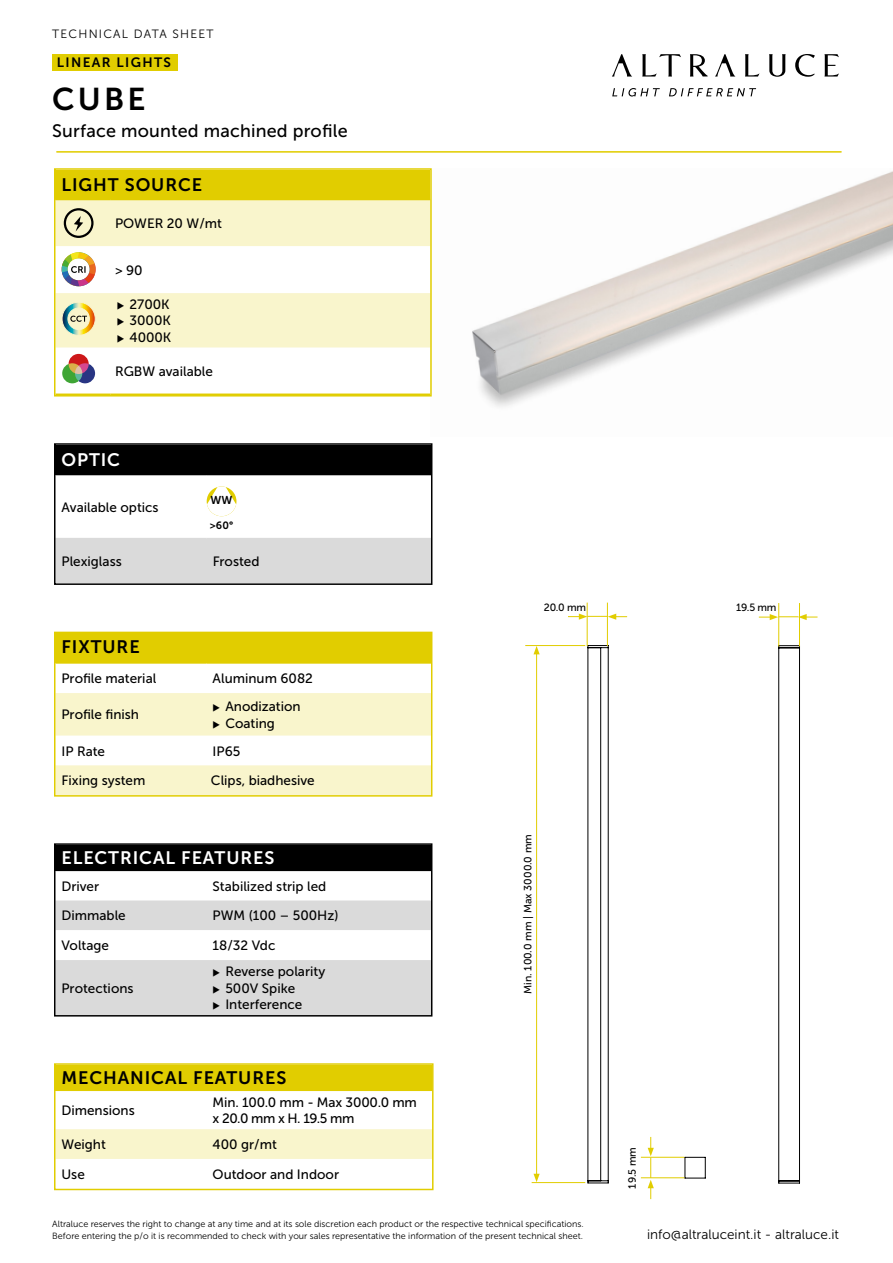
<style>
.page{position:relative;width:893px;height:1263px;background:#fff}
.page>*{position:absolute;margin:0;border:0;box-sizing:border-box;transform-origin:0 0}
.t1{font:31.35px "Museo Sans 700";color:#000}
.t2{font:18px "Museo Sans 700";letter-spacing:.05em;color:#000}
.t3{font:18px "Museo Sans 500";letter-spacing:.01em;color:#000}
.t4{font:18px "Museo Sans 700";letter-spacing:.05em;color:#fff}
.t5{font:13.5px "Museo Sans 500";color:#000}
.t6{font:13.5px "Museo Sans 300";color:#000}
.t7{font:13.5px "Museo Sans 700";letter-spacing:.1em;color:#000}
.t8{font:12px "Museo Sans 300";letter-spacing:.1em;color:#000}
.t9{font:11.4px "Museo Sans 700";color:#000}
.t10{font:10.5px "Museo Sans 500";color:#000}
.t11{font:10.5px "Museo Sans 700";color:#000}
.t12{font:9px "Museo Sans 300";color:#000}
</style>
<div class="page">
<img style="left:431px;top:171px;width:462px;height:236px">
<hr style="left:56px;top:151px;width:785px;height:2px;background:#e1cd00">
<div style="left:52px;top:54px;width:126px;height:16px;background:#e1cd00"></div>
<div style="left:56px;top:845px;width:375px;height:25px;background:#000"></div>
<hr style="left:56px;top:869px;width:151px;height:2px;background:#000">
<hr style="left:207px;top:869px;width:224px;height:2px;background:#000">
<div style="left:54px;top:843px;width:378px;height:173px;border:2px solid #000"></div>
<div style="left:56px;top:1065px;width:376px;height:25px;background:#e1cd00"></div>
<div style="left:57px;top:1129px;width:374px;height:30px;background:#f9f5cc"></div>
<hr style="left:56px;top:1089px;width:151px;height:2px;background:#e1cd00">
<hr style="left:207px;top:1089px;width:225px;height:2px;background:#e1cd00">
<div style="left:54px;top:1063px;width:380px;height:127px;border:2px solid #e1cd00"></div>
<svg style="left:690px;top:54px;width:18px;height:23px"></svg>
<svg style="left:642px;top:54px;width:39px;height:23px"></svg>
<svg style="left:612px;top:54px;width:20px;height:23px"></svg>
<svg style="left:745px;top:54px;width:14px;height:23px"></svg>
<svg style="left:795px;top:54px;width:20px;height:23px"></svg>
<svg style="left:824px;top:54px;width:15px;height:23px"></svg>
<svg style="left:715px;top:54px;width:20px;height:23px"></svg>
<svg style="left:769px;top:54px;width:17px;height:23px"></svg>
<svg style="left:612px;top:88px;width:144px;height:9px"></svg>
<div style="left:56px;top:170px;width:374px;height:29px;background:#e1cd00"></div>
<div style="left:57px;top:200px;width:372px;height:147px;background:#f9f5cc"></div>
<hr style="left:56px;top:199px;width:55px;height:1px;background:#e1cd00">
<hr style="left:111px;top:199px;width:319px;height:1px;background:#e1cd00">
<div style="left:54px;top:168px;width:378px;height:228px;border:2px solid #e1cd00"></div>
<svg style="left:56px;top:246px;width:374px;height:47px"></svg>
<svg style="left:61px;top:301px;width:35px;height:35px"></svg>
<div style="left:64px;top:208px;width:30px;height:30px;border:2px solid #000;border-radius:50%"></div>
<svg style="left:74px;top:216px;width:9px;height:16px"></svg>
<div style="left:69px;top:354px;width:20px;height:20px;background:#cd1719;border-radius:50%"></div>
<svg style="left:75px;top:363px;width:20px;height:20px"></svg>
<svg style="left:62px;top:363px;width:20px;height:20px"></svg>
<div style="left:56px;top:445px;width:375px;height:29px;background:#000"></div>
<div style="left:57px;top:539px;width:372px;height:43px;background:#dadada"></div>
<hr style="left:56px;top:538px;width:151px;height:1px;background:#dadada">
<hr style="left:207px;top:538px;width:224px;height:1px;background:#dadada">
<hr style="left:56px;top:474px;width:151px;height:1px;background:#000">
<hr style="left:207px;top:474px;width:224px;height:1px;background:#000">
<div style="left:54px;top:443px;width:378px;height:142px;border:2px solid #000"></div>
<svg style="left:207px;top:486px;width:29px;height:30px"></svg>
<div style="left:56px;top:633px;width:375px;height:30px;background:#e1cd00"></div>
<hr style="left:56px;top:662px;width:151px;height:2px;background:#e1cd00">
<hr style="left:207px;top:662px;width:224px;height:2px;background:#e1cd00">
<div style="left:54px;top:632px;width:378px;height:165px;border:2px solid #e1cd00"></div>
<hr style="left:778px;top:648px;width:1px;height:533px;background:#000">
<svg style="left:778px;top:645px;width:22px;height:3px"></svg>
<hr style="left:799px;top:648px;width:1px;height:533px;background:#000">
<svg style="left:778px;top:1180px;width:22px;height:4px"></svg>
<hr style="left:799px;top:603px;width:1px;height:43px;background:#e1cd00">
<hr style="left:778px;top:603px;width:1px;height:43px;background:#e1cd00">
<svg style="left:685px;top:1157px;width:21px;height:22px"></svg>
<hr style="left:641px;top:1177px;width:43px;height:1px;background:#e1cd00">
<hr style="left:641px;top:1157px;width:43px;height:1px;background:#e1cd00">
<svg style="left:648px;top:1137px;width:6px;height:61px"></svg>
<hr style="left:532px;top:1182px;width:53px;height:1px;background:#e1cd00">
<hr style="left:526px;top:645px;width:59px;height:1px;background:#e1cd00">
<hr style="left:536px;top:652px;width:1px;height:524px;background:#e1cd00">
<svg style="left:533px;top:646px;width:7px;height:8px"></svg>
<svg style="left:533px;top:1174px;width:7px;height:8px"></svg>
<svg style="left:588px;top:645px;width:21px;height:3px"></svg>
<hr style="left:588px;top:648px;width:1px;height:533px;background:#000">
<hr style="left:600px;top:648px;width:1px;height:533px;background:#000">
<svg style="left:588px;top:1180px;width:21px;height:4px"></svg>
<hr style="left:608px;top:648px;width:1px;height:533px;background:#000">
<hr style="left:607px;top:603px;width:1px;height:42px;background:#e1cd00">
<hr style="left:587px;top:603px;width:1px;height:42px;background:#e1cd00">
<svg style="left:568px;top:613px;width:59px;height:7px"></svg>
<svg style="left:759px;top:614px;width:58px;height:6px"></svg>
<svg style="left:56px;top:900px;width:375px;height:115px"></svg>
<svg style="left:117px;top:302px;width:7px;height:8px"></svg>
<svg style="left:117px;top:318px;width:7px;height:8px"></svg>
<svg style="left:117px;top:334px;width:7px;height:8px"></svg>
<svg style="left:56px;top:693px;width:375px;height:102px"></svg>
<p class="t8" style="left:52px;top:28px;width:163px">TECHNICAL DATA SHEET</p>
<p class="t7" style="left:57px;top:55px;width:116px">LINEAR LIGHTS</p>
<p class="t1" style="left:52px;top:81px;width:95px">CUBE</p>
<p class="t3" style="left:52px;top:121px;width:297px">Surface mounted machined profile</p>
<p class="t2" style="left:62px;top:175px;width:142px">LIGHT SOURCE</p>
<p class="t5" style="left:115px;top:216px;width:108px">POWER 20 W/mt</p>
<p class="t5" style="left:115px;top:263px;width:29px">&gt; 90</p>
<p class="t5" style="left:129px;top:297px;width:42px">2700K</p>
<p class="t5" style="left:129px;top:313px;width:43px">3000K</p>
<p class="t5" style="left:129px;top:329px;width:43px">4000K</p>
<p class="t5" style="left:115px;top:364px;width:99px">RGBW available</p>
<p class="t4" style="left:62px;top:450px;width:60px">OPTIC</p>
<p class="t5" style="left:62px;top:500px;width:99px">Available optics</p>
<p class="t9" style="left:211px;top:493px;width:23px">WW</p>
<p class="t11" style="left:210px;top:519px;width:25px">&gt;60°</p>
<p class="t5" style="left:62px;top:554px;width:62px">Plexiglass</p>
<p class="t5" style="left:213px;top:554px;width:48px">Frosted</p>
<p class="t2" style="left:62px;top:636px;width:80px">FIXTURE</p>
<p class="t5" style="left:61px;top:671px;width:96px">Profile material</p>
<p class="t5" style="left:213px;top:671px;width:102px">Aluminum 6082</p>
<p class="t5" style="left:61px;top:707px;width:79px">Profile finish</p>
<p class="t5" style="left:225px;top:699px;width:77px">Anodization</p>
<p class="t5" style="left:225px;top:716px;width:51px">Coating</p>
<p class="t5" style="left:61px;top:743px;width:45px">IP Rate</p>
<p class="t5" style="left:213px;top:743px;width:29px">IP65</p>
<p class="t5" style="left:62px;top:773px;width:85px">Fixing system</p>
<p class="t5" style="left:211px;top:773px;width:105px">Clips, biadhesive</p>
<p class="t4" style="left:62px;top:848px;width:214px">ELECTRICAL FEATURES</p>
<p class="t5" style="left:61px;top:879px;width:39px">Driver</p>
<p class="t5" style="left:213px;top:879px;width:115px">Stabilized strip led</p>
<p class="t5" style="left:61px;top:908px;width:66px">Dimmable</p>
<p class="t5" style="left:213px;top:908px;width:127px">PWM (100 – 500Hz)</p>
<p class="t5" style="left:61px;top:938px;width:49px">Voltage</p>
<p class="t5" style="left:213px;top:938px;width:64px">18/32 Vdc</p>
<p class="t5" style="left:61px;top:980px;width:74px">Protections</p>
<p class="t5" style="left:225px;top:964px;width:101px">Reverse polarity</p>
<p class="t5" style="left:225px;top:980px;width:71px">500V Spike</p>
<p class="t5" style="left:225px;top:997px;width:79px">Interference</p>
<p class="t2" style="left:62px;top:1068px;width:226px">MECHANICAL FEATURES</p>
<p class="t5" style="left:61px;top:1103px;width:75px">Dimensions</p>
<p class="t5" style="left:213px;top:1095px;width:206px">Min. 100.0 mm - Max 3000.0 mm</p>
<p class="t5" style="left:213px;top:1111px;width:143px">x 20.0 mm x H. 19.5 mm</p>
<p class="t5" style="left:61px;top:1137px;width:46px">Weight</p>
<p class="t5" style="left:213px;top:1137px;width:66px">400 gr/mt</p>
<p class="t5" style="left:61px;top:1167px;width:25px">Use</p>
<p class="t5" style="left:213px;top:1167px;width:128px">Outdoor and Indoor</p>
<p class="t10" style="left:544px;top:601px;width:44px">20.0 mm</p>
<p class="t10" style="left:522px;top:994px;width:161px;rotate:-90deg">Min. 100.0 mm | Max 3000.0 mm</p>
<p class="t12" style="left:52px;top:1219px;width:533px">Altraluce reserves the right to change at any time and at its sole discretion each product or the respective technical specifications.</p>
<p class="t12" style="left:52px;top:1231px;width:532px">Before entering the p/o it is recommended to check with your sales representative the information of the present technical sheet.</p>
<p class="t10" style="left:736px;top:602px;width:42px">19.5 mm</p>
<p class="t10" style="left:626px;top:1188px;width:43px;rotate:-90deg">19.5 mm</p>
<p class="t6" style="left:647px;top:1227px;width:193px">info@altraluceint.it - altraluce.it</p>
</div>
